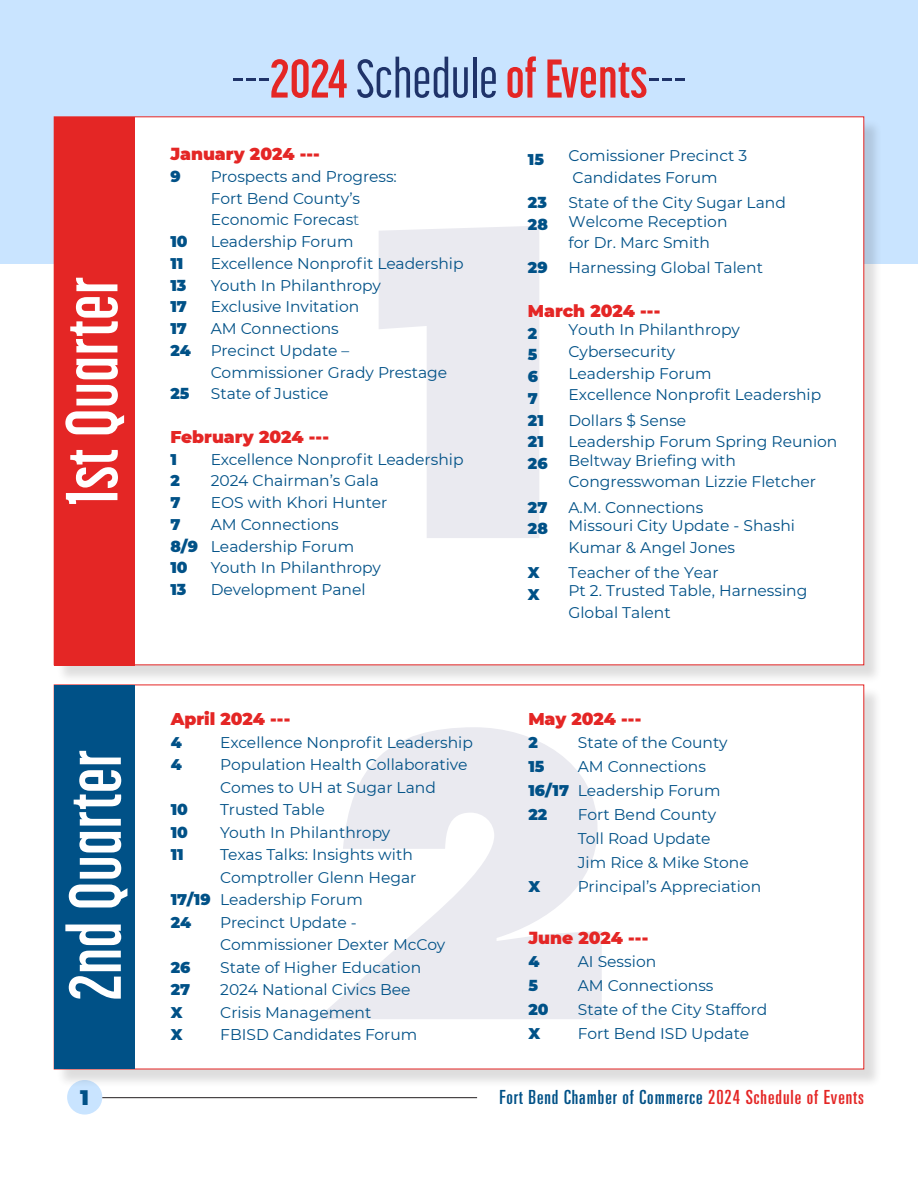
<style>
.page{position:relative;width:918px;height:1188px;background:#fff}
.page>*{position:absolute;margin:0;border:0;box-sizing:border-box;transform-origin:0 0}
.t1{font:500 54px "Korolev Compressed";color:#1f3369}
.t2{font:900 21px "Montserrat";color:#005187}
.t3{font:ultra-condensed 19.5px "Univers";letter-spacing:.05em;color:#005187}
.t4{font:900 17.1px "Montserrat";color:#e42625}
.t5{font:15.45px/21.8px "Montserrat";color:#005187}
.t6{font:900 15.45px "Montserrat";color:#005187}
.s1{font-weight:700;color:#e42625}
.s2{font-weight:300}
.s3{font-weight:900}
.s4{color:#e42625}
</style>
<div class="page">
<div style="left:0;top:0;width:918px;height:264px;background:#c9e4ff"></div>
<div style="left:67px;top:1080px;width:35px;height:35px;background:#c9e4ff;border-radius:50%"></div>
<hr style="left:102px;top:1097px;width:375px;height:1px;background:#231f20">
<div style="left:56px;top:119px;width:827px;height:565px;background:#231f20;opacity:.15"></div>
<div style="left:54px;top:117px;width:810px;height:548px;background:#fff"></div>
<div style="left:54px;top:117px;width:81px;height:548px;background:#e42625"></div>
<svg style="left:66px;top:450px;width:52px;height:54px"></svg>
<svg style="left:65px;top:411px;width:59px;height:23px"></svg>
<svg style="left:76px;top:385px;width:42px;height:20px"></svg>
<svg style="left:76px;top:359px;width:42px;height:20px"></svg>
<svg style="left:70px;top:297px;width:48px;height:55px"></svg>
<svg style="left:76px;top:278px;width:41px;height:13px"></svg>
<svg style="left:379px;top:226px;width:160px;height:312px;fill:#eaeaf0"></svg>
<div style="left:56px;top:687px;width:827px;height:401px;background:#231f20;opacity:.15"></div>
<div style="left:54px;top:685px;width:810px;height:384px;background:#fff"></div>
<div style="left:54px;top:685px;width:81px;height:384px;background:#005187"></div>
<svg style="left:69px;top:951px;width:52px;height:48px"></svg>
<svg style="left:65px;top:925px;width:56px;height:20px"></svg>
<svg style="left:69px;top:885px;width:58px;height:22px"></svg>
<svg style="left:80px;top:858px;width:41px;height:21px"></svg>
<svg style="left:79px;top:832px;width:42px;height:20px"></svg>
<svg style="left:74px;top:770px;width:48px;height:56px"></svg>
<svg style="left:79px;top:751px;width:42px;height:13px"></svg>
<svg style="left:317px;top:727px;width:285px;height:292px;fill:#eaeaf0"></svg>
<p class="t1" style="left:232px;top:49px;width:456px">---<span class="s1">2024</span>Schedule <span class="s1">of Events</span>---</p>
<p class="t4" style="left:170px;top:141px;width:151px">January 2024 ---</p>
<p class="t6" style="left:170px;top:165px;width:12px">9</p>
<p class="t5" style="left:211px;top:165px;width:188px">Prospects and Progress:</p>
<p class="t5" style="left:211px;top:187px;width:151px">Fort Bend County’s</p>
<p class="t5" style="left:211px;top:208px;width:150px">Economic Forecas<span class="s2">t</span></p>
<p class="t6" style="left:170px;top:230px;width:19px">10</p>
<p class="t5" style="left:211px;top:230px;width:144px">Leadership Forum</p>
<p class="t6" style="left:170px;top:252px;width:14px">11</p>
<p class="t5" style="left:211px;top:252px;width:254px">Excellence Nonprofit Leadership</p>
<p class="t6" style="left:170px;top:273px;width:18px">13</p>
<p class="t5" style="left:211px;top:274px;width:172px">Youth In Philanthropy</p>
<p class="t6" style="left:170px;top:295px;width:18px">17</p>
<p class="t5" style="left:211px;top:295px;width:150px">Exclusive Invitation</p>
<p class="t6" style="left:170px;top:317px;width:18px">17</p>
<p class="t5" style="left:211px;top:317px;width:130px">AM Connections</p>
<p class="t6" style="left:170px;top:339px;width:22px">24</p>
<p class="t5" style="left:211px;top:339px;width:140px">Precinct Update –</p>
<p class="t5" style="left:211px;top:361px;width:238px">Commissioner Grady Prestage</p>
<p class="t6" style="left:170px;top:382px;width:21px">25</p>
<p class="t5" style="left:211px;top:382px;width:119px">State of Justice</p>
<p class="t4" style="left:170px;top:424px;width:160px">February 2024 ---</p>
<p class="t6" style="left:170px;top:447px;width:8px">1</p>
<p class="t5" style="left:211px;top:448px;width:254px">Excellence Nonprofit Leadership</p>
<p class="t6" style="left:170px;top:469px;width:11px">2</p>
<p class="t5" style="left:211px;top:469px;width:170px">2024 Chairman’s Gala</p>
<p class="t6" style="left:170px;top:491px;width:12px">7</p>
<p class="t5" style="left:211px;top:491px;width:178px">EOS with Khori Hunter</p>
<p class="t6" style="left:170px;top:513px;width:12px">7</p>
<p class="t5" style="left:211px;top:513px;width:130px">AM Connections</p>
<p class="t5" style="left:170px;top:535px;width:185px"><span class="s3">8/9</span> Leadership Forum</p>
<p class="t6" style="left:170px;top:556px;width:19px">10</p>
<p class="t5" style="left:211px;top:556px;width:172px">Youth In Philanthropy</p>
<p class="t6" style="left:170px;top:578px;width:18px">13</p>
<p class="t5" style="left:211px;top:578px;width:156px">Development Panel</p>
<p class="t4" style="left:171px;top:706px;width:121px">April 2024 ---</p>
<p class="t6" style="left:171px;top:731px;width:13px">4</p>
<p class="t5" style="left:220px;top:731px;width:254px">Excellence Nonprofit Leadership</p>
<p class="t6" style="left:171px;top:753px;width:13px">4</p>
<p class="t5" style="left:220px;top:753px;width:249px;line-height:22.5px">Population Health Collaborative<br>Comes to UH at Sugar Land</p>
<p class="t6" style="left:171px;top:798px;width:19px">10</p>
<p class="t5" style="left:220px;top:798px;width:106px">Trusted Table</p>
<p class="t6" style="left:171px;top:821px;width:19px">10</p>
<p class="t5" style="left:220px;top:821px;width:172px">Youth In Philanthropy</p>
<p class="t6" style="left:171px;top:843px;width:14px">11</p>
<p class="t5" style="left:220px;top:843px;width:194px">Texas Talks: Insights with</p>
<p class="t5" style="left:220px;top:866px;width:198px">Comptroller Glenn Hegar</p>
<p class="t5" style="left:171px;top:888px;width:194px"><span class="s3">17/19</span> Leadership Forum</p>
<p class="t6" style="left:171px;top:911px;width:22px">24</p>
<p class="t5" style="left:220px;top:911px;width:138px">Precinct Update -</p>
<p class="t5" style="left:220px;top:933px;width:227px">Commissioner Dexter McCoy</p>
<p class="t6" style="left:171px;top:956px;width:21px">26</p>
<p class="t5" style="left:220px;top:956px;width:202px">State of Higher Education</p>
<p class="t6" style="left:171px;top:978px;width:21px">27</p>
<p class="t5" style="left:220px;top:978px;width:192px">2024 National Civics Bee</p>
<p class="t6" style="left:171px;top:1001px;width:13px">X</p>
<p class="t5" style="left:220px;top:1001px;width:153px">Crisis Management</p>
<p class="t6" style="left:171px;top:1023px;width:13px">X</p>
<p class="t5" style="left:220px;top:1023px;width:199px">FBISD Candidates Forum</p>
<p class="t6" style="left:528px;top:147px;width:18px">15</p>
<p class="t5" style="left:568px;top:144px;width:180px">Comissioner Precinct 3<br>Candidates Forum</p>
<p class="t6" style="left:528px;top:191px;width:20px">23</p>
<p class="t5" style="left:568px;top:191px;width:219px">State of the City Sugar Land</p>
<p class="t6" style="left:528px;top:213px;width:21px">28</p>
<p class="t5" style="left:568px;top:210px;width:161px">Welcome Reception for Dr. Marc Smith</p>
<p class="t6" style="left:528px;top:256px;width:21px">29</p>
<p class="t5" style="left:568px;top:256px;width:196px">Harnessing Global Talent</p>
<p class="t4" style="left:528px;top:298px;width:134px">March 2024 ---</p>
<p class="t6" style="left:528px;top:321px;width:11px">2</p>
<p class="t6" style="left:528px;top:343px;width:11px">5</p>
<p class="t6" style="left:528px;top:365px;width:12px">6</p>
<p class="t6" style="left:528px;top:387px;width:12px">7</p>
<p class="t5" style="left:568px;top:318px;width:254px">Youth In Philanthropy<br>Cybersecurity<br>Leadership Forum<br>Excellence Nonprofit Leadership</p>
<p class="t6" style="left:528px;top:408px;width:17px">21</p>
<p class="t5" style="left:568px;top:409px;width:119px">Dollars $ Sense</p>
<p class="t6" style="left:528px;top:430px;width:17px">21</p>
<p class="t5" style="left:568px;top:430px;width:271px">Leadership Forum Spring Reunion</p>
<p class="t6" style="left:528px;top:452px;width:21px">26</p>
<p class="t5" style="left:568px;top:449px;width:249px">Beltway Briefing with<br>Congresswoman Lizzie Fletcher</p>
<p class="t6" style="left:528px;top:495px;width:21px">27</p>
<p class="t5" style="left:568px;top:496px;width:136px">A.M. Connections</p>
<p class="t6" style="left:528px;top:517px;width:21px">28</p>
<p class="t5" style="left:568px;top:515px;width:228px">Missouri City Update - Shashi<br>Kumar &amp; Angel Jones</p>
<p class="t6" style="left:528px;top:561px;width:13px">X</p>
<p class="t5" style="left:568px;top:561px;width:152px">Teacher of the Year</p>
<p class="t6" style="left:528px;top:582px;width:13px">X</p>
<p class="t5" style="left:568px;top:579px;width:240px">Pt 2. Trusted Table, Harnessing<br>Global Talent</p>
<p class="t4" style="left:528px;top:706px;width:115px">May 2024 ---</p>
<p class="t6" style="left:528px;top:731px;width:11px">2</p>
<p class="t5" style="left:578px;top:731px;width:151px">State of the County</p>
<p class="t6" style="left:528px;top:755px;width:18px">15</p>
<p class="t5" style="left:578px;top:755px;width:130px">AM Connections</p>
<p class="t5" style="left:528px;top:779px;width:194px"><span class="s3">16/17</span> Leadership Forum</p>
<p class="t6" style="left:528px;top:803px;width:20px">22</p>
<p class="t5" style="left:578px;top:803px;width:140px">Fort Bend County</p>
<p class="t5" style="left:578px;top:827px;width:134px">Toll Road Update</p>
<p class="t5" style="left:578px;top:851px;width:172px">Jim Rice &amp; Mike Stone</p>
<p class="t6" style="left:528px;top:875px;width:13px">X</p>
<p class="t5" style="left:578px;top:875px;width:185px">Principal’s Appreciation</p>
<p class="t4" style="left:528px;top:925px;width:122px">June 2024 ---</p>
<p class="t6" style="left:528px;top:950px;width:13px">4</p>
<p class="t5" style="left:578px;top:950px;width:80px">AI Session</p>
<p class="t6" style="left:528px;top:974px;width:11px">5</p>
<p class="t5" style="left:578px;top:974px;width:137px">AM Connectionss</p>
<p class="t6" style="left:528px;top:998px;width:22px">20</p>
<p class="t5" style="left:578px;top:998px;width:191px">State of the City Stafford</p>
<p class="t6" style="left:528px;top:1022px;width:13px">X</p>
<p class="t5" style="left:578px;top:1022px;width:173px">Fort Bend ISD Update</p>
<p class="t2" style="left:80px;top:1081px;width:10px">1</p>
<p class="t3" style="left:500px;top:1086px;width:366px">Fort Bend Chamber of Commerce <span class="s4">2024 Schedule of Events</span></p>
</div>
